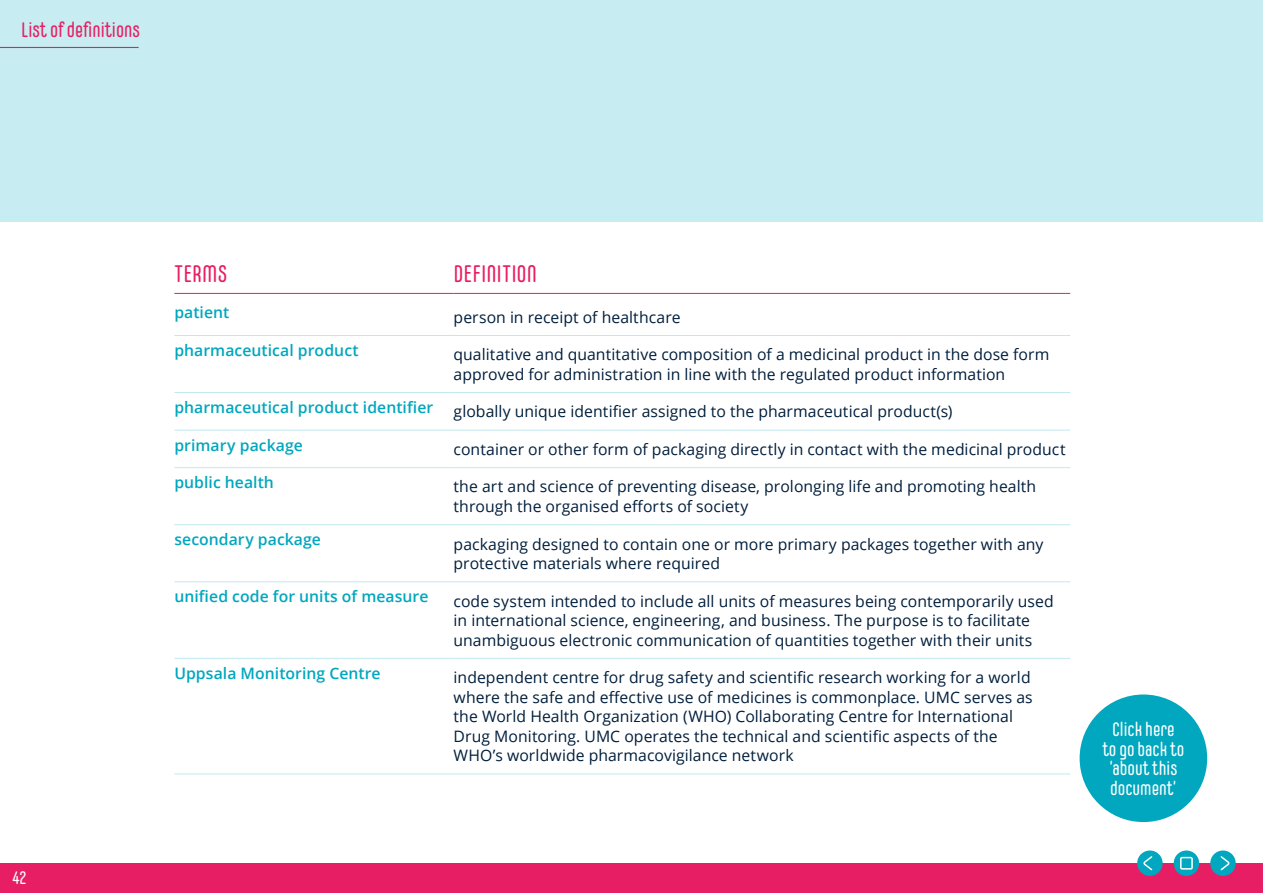
<style>
.page{position:relative;width:1263px;height:893px;background:#fff}
.page>*{position:absolute;margin:0;border:0;box-sizing:border-box;transform-origin:0 0}
.t1{font:24px "Carl Marx";letter-spacing:.005em;color:#e71e63}
.t2{font:21px "Carl Marx";color:#e71e63}
.t3{font:19.5px/19.5px "Carl Marx";color:#fff;text-align:center}
.t4{font:18px "Carl Marx";color:#fff}
.t5{font:15.75px/19.5px "Open Sans";letter-spacing:.005em;color:#001e3c}
.t6{font:600 15.75px "Open Sans";letter-spacing:.005em;color:#00a7be}
</style>
<div class="page">
<div style="left:0;top:0;width:1263px;height:221px;background:#c7ecf1"></div>
<hr style="left:174px;top:335px;width:280px;height:1px;background:#bfe9ef">
<hr style="left:174px;top:392px;width:280px;height:1px;background:#bfe9ef">
<hr style="left:174px;top:430px;width:280px;height:1px;background:#bfe9ef">
<hr style="left:174px;top:467px;width:280px;height:1px;background:#bfe9ef">
<hr style="left:174px;top:524px;width:280px;height:1px;background:#bfe9ef">
<hr style="left:174px;top:581px;width:280px;height:1px;background:#bfe9ef">
<hr style="left:174px;top:658px;width:280px;height:1px;background:#bfe9ef">
<hr style="left:174px;top:774px;width:280px;height:1px;background:#bfe9ef">
<hr style="left:174px;top:293px;width:280px;height:1px;background:#e71e63">
<hr style="left:454px;top:293px;width:616px;height:1px;background:#e71e63">
<hr style="left:454px;top:335px;width:616px;height:1px;background:#bfe9ef">
<hr style="left:454px;top:392px;width:616px;height:1px;background:#bfe9ef">
<hr style="left:454px;top:430px;width:616px;height:1px;background:#bfe9ef">
<hr style="left:454px;top:467px;width:616px;height:1px;background:#bfe9ef">
<hr style="left:454px;top:524px;width:616px;height:1px;background:#bfe9ef">
<hr style="left:454px;top:581px;width:616px;height:1px;background:#bfe9ef">
<hr style="left:454px;top:658px;width:616px;height:1px;background:#bfe9ef">
<hr style="left:454px;top:774px;width:616px;height:1px;background:#bfe9ef">
<hr style="left:0;top:47px;width:139px;height:1px;background:#e71e63">
<div style="left:1079px;top:694px;width:128px;height:128px;background:#00a7be;border-radius:50%"></div>
<div style="left:0;top:863px;width:1263px;height:30px;background:#e71e63"></div>
<div style="left:1137px;top:850px;width:25px;height:26px;background:#00a7be;border-radius:50%"></div>
<div style="left:1210px;top:850px;width:26px;height:26px;background:#00a7be;border-radius:50%"></div>
<div style="left:1174px;top:850px;width:25px;height:26px;background:#00a7be;border-radius:50%"></div>
<div style="left:1180px;top:857px;width:13px;height:13px;border:2px solid #fff"></div>
<svg style="left:1143px;top:856px;width:10px;height:15px"></svg>
<svg style="left:1220px;top:856px;width:9px;height:15px"></svg>
<h2 class="t2" style="left:21px;top:18px;width:120px">List of definitions</h2>
<p class="t4" style="left:12px;top:867px;width:15px">42</p>
<h1 class="t1" style="left:174px;top:260px;width:54px">TERMS</h1>
<h1 class="t1" style="left:454px;top:260px;width:85px">DEFINITION</h1>
<p class="t6" style="left:174px;top:302px;width:57px">patient</p>
<p class="t5" style="left:454px;top:307px;width:228px">person in receipt of healthcare</p>
<p class="t6" style="left:174px;top:339px;width:186px">pharmaceutical product</p>
<p class="t5" style="left:454px;top:344px;width:597px">qualitative and quantitative composition of a medicinal product in the dose form approved for administration in line with the regulated product information</p>
<p class="t6" style="left:174px;top:397px;width:261px">pharmaceutical product identifier</p>
<p class="t5" style="left:454px;top:401px;width:500px">globally unique identifier assigned to the pharmaceutical product(s)</p>
<p class="t6" style="left:174px;top:434px;width:130px">primary package</p>
<p class="t5" style="left:454px;top:439px;width:613px">container or other form of packaging directly in contact with the medicinal product</p>
<p class="t6" style="left:174px;top:472px;width:101px">public health</p>
<p class="t5" style="left:454px;top:477px;width:584px">the art and science of preventing disease, prolonging life and promoting health through the organised efforts of society</p>
<p class="t6" style="left:174px;top:529px;width:148px">secondary package</p>
<p class="t5" style="left:454px;top:534px;width:591px">packaging designed to contain one or more primary packages together with any protective materials where required</p>
<p class="t6" style="left:174px;top:586px;width:256px">unified code for units of measure</p>
<p class="t5" style="left:454px;top:591px;width:602px">code system intended to include all units of measures being contemporarily used in international science, engineering, and business. The purpose is to facilitate unambiguous electronic communication of quantities together with their units</p>
<p class="t6" style="left:174px;top:662px;width:208px">Uppsala Monitoring Centre</p>
<p class="t5" style="left:454px;top:667px;width:581px">independent centre for drug safety and scientific research working for a world where the safe and effective use of medicines is commonplace. UMC serves as the World Health Organization (WHO) Collaborating Centre for International Drug Monitoring. UMC operates the technical and scientific aspects of the WHO’s worldwide pharmacovigilance network</p>
<p class="t3" style="left:1102px;top:720px;width:84px">Click here<br>to go back to ‘about this document’</p>
</div>
